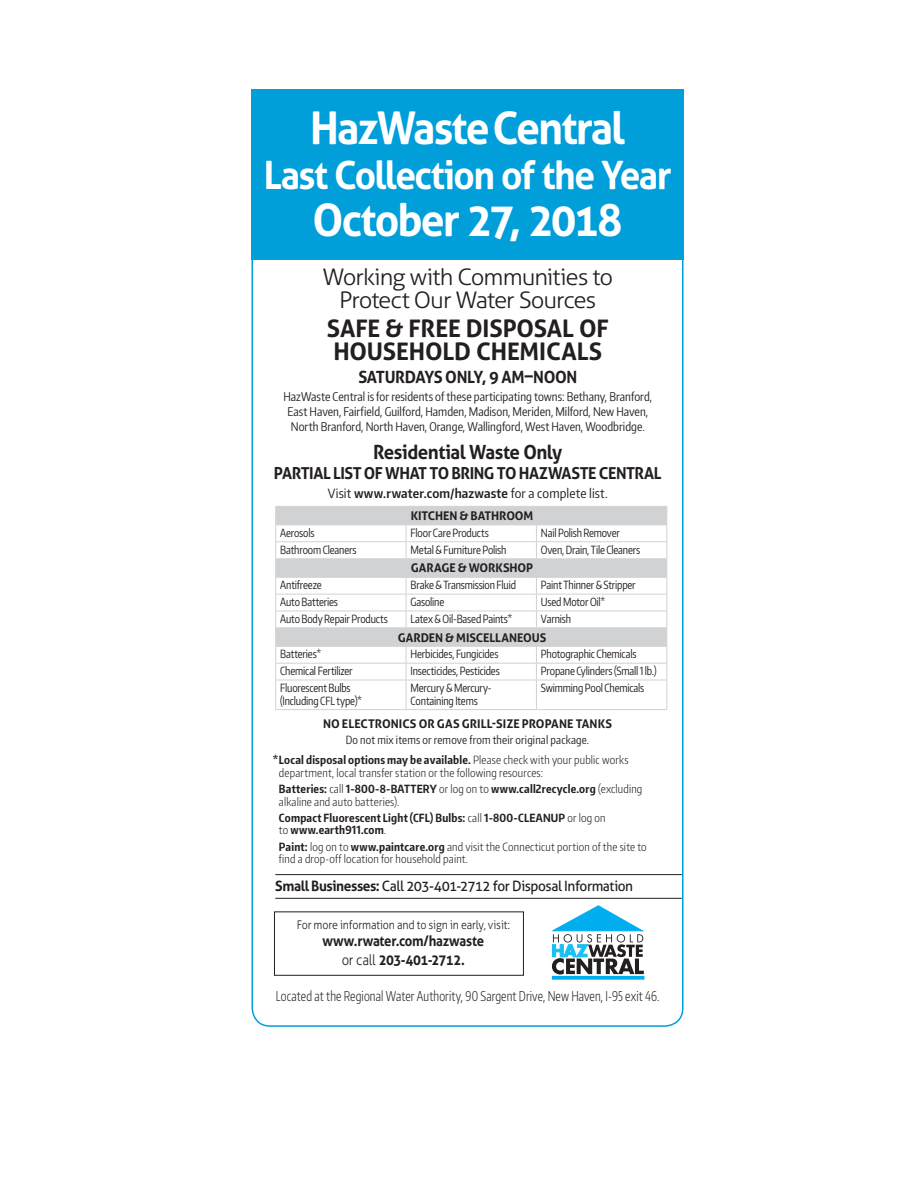
<style>
.page{position:relative;width:918px;height:1188px;background:#fff}
.page>*{position:absolute;margin:0;border:0;box-sizing:border-box;transform-origin:0 0}
.t1{font:700 45px "Aller";letter-spacing:-.045em;color:#fff;scale:.95 1}
.t2{font:700 39px "Aller";letter-spacing:-.045em;color:#fff;scale:.95 1}
.t3{font:700 24.15px/22.5px "Aller";letter-spacing:-.005em;color:#231f20}
.t4{font:300 22.8px/22.5px "Aller";letter-spacing:-.045em;color:#231f20;text-align:center;scale:1.05 1}
.t5{font:700 19.5px "Aller";letter-spacing:-.025em;color:#231f20;scale:.96 1}
.t6{font:700 16.8px "Aller";letter-spacing:-.02em;color:#231f20;scale:.96 1}
.t7{font:700 16.5px "Aller";letter-spacing:-.03em;color:#231f20;scale:.96 1}
.List{font:700 14.55px "Aller";letter-spacing:-.02em;color:#231f20;scale:.9 1}
.List-2{font:700 14.55px "Aller";letter-spacing:-.04em;color:#231f20;scale:.9 1}
.Text{font:14.25px "Aller";letter-spacing:-.035em;color:#231f20;scale:.96 1}
.List-3{font:300 13.5px "Encode Sans Compressed";letter-spacing:.01em;color:#231f20;scale:.9 1}
.t8{font:600 12.75px "Encode Sans Condensed";letter-spacing:.015em;color:#231f20}
.t9{font:12px/15px "Encode Sans Compressed";letter-spacing:.005em;color:#231f20;text-align:center}
.List_Head{font:700 12px "Aller";letter-spacing:-.005em;color:#231f20}
.List-4{font:300 12px "Aller";letter-spacing:-.015em;color:#231f20;scale:.9 1}
.List-5{font:11.25px/12.8px "Encode Sans Condensed";letter-spacing:-.015em;color:#231f20;scale:.9 1}
.List-6{font:300 11.25px/12.6px "Encode Sans Compressed";letter-spacing:.015em;color:#231f20}
.List-7{font:700 11.25px/12.6px "Encode Sans Compressed";letter-spacing:.02em;color:#231f20}
.t10{font:11.25px "Encode Sans Compressed";letter-spacing:.015em;color:#231f20}
.s1{font-weight:400}
.s2{font-weight:700}
.s3{font-weight:300}
</style>
<div class="page">
<svg style="left:251px;top:199px;width:433px;height:828px"></svg>
<div style="left:252px;top:90px;width:432px;height:170px;background:#009fda"></div>
<svg style="left:547px;top:901px;width:102px;height:83px"></svg>
<div style="left:552px;top:976px;width:92px;height:3px;border:1px solid #00aeef"></div>
<div style="left:274px;top:912px;width:250px;height:64px;border:1px solid #231f20"></div>
<div style="left:276px;top:507px;width:390px;height:18px;background:#d1d2d4"></div>
<svg style="left:276px;top:526px;width:390px;height:183px"></svg>
<hr style="left:275px;top:506px;width:131px;height:1px;background:#d1d2d4">
<hr style="left:406px;top:506px;width:130px;height:1px;background:#d1d2d4">
<hr style="left:536px;top:506px;width:131px;height:1px;background:#d1d2d4">
<hr style="left:275px;top:525px;width:131px;height:1px;background:#d1d2d4">
<hr style="left:406px;top:525px;width:130px;height:1px;background:#d1d2d4">
<hr style="left:536px;top:525px;width:131px;height:1px;background:#d1d2d4">
<hr style="left:275px;top:541px;width:131px;height:1px;background:#d1d2d4">
<hr style="left:406px;top:541px;width:130px;height:1px;background:#d1d2d4">
<svg style="left:406px;top:525px;width:1px;height:33px"></svg>
<hr style="left:536px;top:541px;width:131px;height:1px;background:#d1d2d4">
<svg style="left:536px;top:526px;width:1px;height:32px"></svg>
<hr style="left:275px;top:558px;width:131px;height:1px;background:#d1d2d4">
<hr style="left:406px;top:558px;width:130px;height:1px;background:#d1d2d4">
<hr style="left:536px;top:558px;width:131px;height:1px;background:#d1d2d4">
<hr style="left:275px;top:577px;width:131px;height:1px;background:#d1d2d4">
<hr style="left:406px;top:577px;width:130px;height:1px;background:#d1d2d4">
<hr style="left:536px;top:577px;width:131px;height:1px;background:#d1d2d4">
<hr style="left:275px;top:594px;width:131px;height:1px;background:#d1d2d4">
<hr style="left:406px;top:594px;width:130px;height:1px;background:#d1d2d4">
<hr style="left:536px;top:594px;width:131px;height:1px;background:#d1d2d4">
<hr style="left:275px;top:611px;width:131px;height:1px;background:#d1d2d4">
<hr style="left:406px;top:611px;width:130px;height:1px;background:#d1d2d4">
<svg style="left:406px;top:578px;width:1px;height:49px"></svg>
<hr style="left:536px;top:611px;width:131px;height:1px;background:#d1d2d4">
<svg style="left:536px;top:578px;width:1px;height:49px"></svg>
<hr style="left:275px;top:627px;width:131px;height:1px;background:#d1d2d4">
<hr style="left:406px;top:627px;width:130px;height:1px;background:#d1d2d4">
<hr style="left:536px;top:627px;width:131px;height:1px;background:#d1d2d4">
<hr style="left:275px;top:646px;width:131px;height:1px;background:#d1d2d4">
<hr style="left:406px;top:646px;width:130px;height:1px;background:#d1d2d4">
<hr style="left:536px;top:646px;width:131px;height:1px;background:#d1d2d4">
<hr style="left:275px;top:663px;width:131px;height:1px;background:#d1d2d4">
<hr style="left:406px;top:663px;width:130px;height:1px;background:#d1d2d4">
<hr style="left:536px;top:663px;width:131px;height:1px;background:#d1d2d4">
<hr style="left:275px;top:680px;width:131px;height:1px;background:#d1d2d4">
<svg style="left:275px;top:507px;width:1px;height:202px"></svg>
<hr style="left:406px;top:680px;width:130px;height:1px;background:#d1d2d4">
<svg style="left:406px;top:647px;width:1px;height:62px"></svg>
<hr style="left:536px;top:680px;width:131px;height:1px;background:#d1d2d4">
<svg style="left:536px;top:647px;width:1px;height:62px"></svg>
<svg style="left:666px;top:507px;width:1px;height:202px"></svg>
<hr style="left:275px;top:709px;width:131px;height:1px;background:#d1d2d4">
<hr style="left:406px;top:709px;width:130px;height:1px;background:#d1d2d4">
<hr style="left:536px;top:709px;width:131px;height:1px;background:#d1d2d4">
<hr style="left:275px;top:874px;width:407px;height:1px;background:#231f20">
<hr style="left:275px;top:898px;width:407px;height:1px;background:#231f20">
<p class="t1" style="left:310px;top:101px;width:333px">HazWaste Central</p>
<p class="t2" style="left:264px;top:151px;width:431px">Last Collection of the Year</p>
<p class="t1" style="left:313px;top:192px;width:328px">October 27, 2018</p>
<p class="t4" style="left:322px;top:266px;width:279px">Working with Communities to<br>Protect Our Water Sources</p>
<p class="t3" style="left:327px;top:317px;width:283px">SAFE &amp; FREE DISPOSAL OF<br>HOUSEHOLD CHEMICALS</p>
<p class="t6" style="left:358px;top:367px;width:230px">SATURDAYS ONLY, 9 AM–NOON</p>
<p class="t9" style="left:283px;top:389px;width:370px">HazWaste Central is for residents of these participating towns: Bethany, Branford,<br>East Haven, Fairfield, Guilford, Hamden, Madison, Meriden, Milford, New Haven,<br>North Branford, North Haven, Orange, Wallingford, West Haven, Woodbridge.</p>
<p class="t5" style="left:373px;top:440px;width:199px">Residential Waste Only</p>
<p class="t7" style="left:274px;top:463px;width:405px">PARTIAL LIST OF WHAT TO BRING TO HAZWASTE CENTRAL</p>
<p class="t8" style="left:328px;top:484px;width:281px"><span class="s1">Visit</span> www.rwater.com/hazwaste <span class="s1">for a complete list.</span></p>
<p class="List_Head" style="left:411px;top:508px;width:124px">KITCHEN &amp; BATHROOM</p>
<p class="List-5" style="left:280px;top:526px;width:40px">Aerosols</p>
<p class="List-5" style="left:411px;top:526px;width:88px">Floor Care Products</p>
<p class="List-5" style="left:541px;top:526px;width:89px">Nail Polish Remover</p>
<p class="List-5" style="left:280px;top:543px;width:86px">Bathroom Cleaners</p>
<p class="List-5" style="left:411px;top:543px;width:108px">Metal &amp; Furniture Polish</p>
<p class="List-5" style="left:541px;top:543px;width:112px">Oven, Drain, Tile Cleaners</p>
<p class="List_Head" style="left:411px;top:561px;width:124px">GARAGE &amp; WORKSHOP</p>
<p class="List-5" style="left:280px;top:578px;width:48px">Antifreeze</p>
<p class="List-5" style="left:411px;top:578px;width:119px">Brake &amp; Transmission Fluid</p>
<p class="List-5" style="left:541px;top:578px;width:107px">Paint Thinner &amp; Stripper</p>
<p class="List-5" style="left:280px;top:595px;width:66px">Auto Batteries</p>
<p class="List-5" style="left:411px;top:595px;width:39px">Gasoline</p>
<p class="List-5" style="left:541px;top:595px;width:73px">Used Motor Oil*</p>
<p class="List-5" style="left:280px;top:612px;width:121px">Auto Body Repair Products</p>
<p class="List-5" style="left:411px;top:612px;width:115px">Latex &amp; Oil-Based Paints*</p>
<p class="List-5" style="left:541px;top:612px;width:35px">Varnish</p>
<p class="List_Head" style="left:398px;top:630px;width:150px">GARDEN &amp; MISCELLANEOUS</p>
<p class="List-5" style="left:280px;top:647px;width:47px">Batteries*</p>
<p class="List-5" style="left:411px;top:647px;width:99px">Herbicides, Fungicides</p>
<p class="List-5" style="left:541px;top:647px;width:108px">Photographic Chemicals</p>
<p class="List-5" style="left:280px;top:664px;width:82px">Chemical Fertilizer</p>
<p class="List-5" style="left:411px;top:664px;width:101px">Insecticides, Pesticides</p>
<p class="List-5" style="left:541px;top:664px;width:130px">Propane Cylinders (Small 1 lb.)</p>
<p class="List-5" style="left:280px;top:681px;width:93px">Fluorescent Bulbs (Including CFL type)*</p>
<p class="List-5" style="left:411px;top:681px;width:92px">Mercury &amp; Mercury-<br>Containing Items</p>
<p class="List-5" style="left:541px;top:681px;width:116px">Swimming Pool Chemicals</p>
<p class="List_Head" style="left:323px;top:716px;width:290px">NO ELECTRONICS OR GAS GRILL-SIZE PROPANE TANKS</p>
<p class="t10" style="left:346px;top:732px;width:245px">Do not mix items or remove from their original package.</p>
<p class="List-6" style="left:279px;top:753px;width:351px;text-indent:-6px"><span class="s2">*Local disposal options may be available.</span> Please check with your public works department, local transfer station or the following resources:</p>
<p class="List-6" style="left:279px;top:782px;width:365px"><span class="s2">Batteries:</span> call <span class="s2">1-800-8-BATTERY</span> or log on to <span class="s2">www.call2recycle.org</span> (excluding alkaline and auto batteries).</p>
<p class="List-7" style="left:279px;top:811px;width:328px">Compact Fluorescent Light (CFL) Bulbs: <span class="s3">call</span> 1-800-CLEANUP <span class="s3">or log on to</span> www.earth911.com<span class="s3">.</span></p>
<p class="List-6" style="left:279px;top:840px;width:369px"><span class="s2">Paint:</span> log on to <span class="s2">www.paintcare.org</span> and visit the Connecticut portion of the site to find a drop-off location for household paint.</p>
<p class="Text" style="left:275px;top:877px;width:374px"><span class="s2">Small Businesses:</span> Call 203-401-2712 for Disposal Information</p>
<p class="List-4" style="left:297px;top:918px;width:238px">For more information and to sign in early, visit:</p>
<p class="List" style="left:323px;top:932px;width:181px">www.rwater.com/hazwaste</p>
<p class="List-2" style="left:342px;top:951px;width:138px"><span class="s3">or call</span> 203-401-2712.</p>
<p class="List-3" style="left:276px;top:987px;width:428px">Located at the Regional Water Authority, 90 Sargent Drive, New Haven, I-95 exit 46.</p>
</div>
